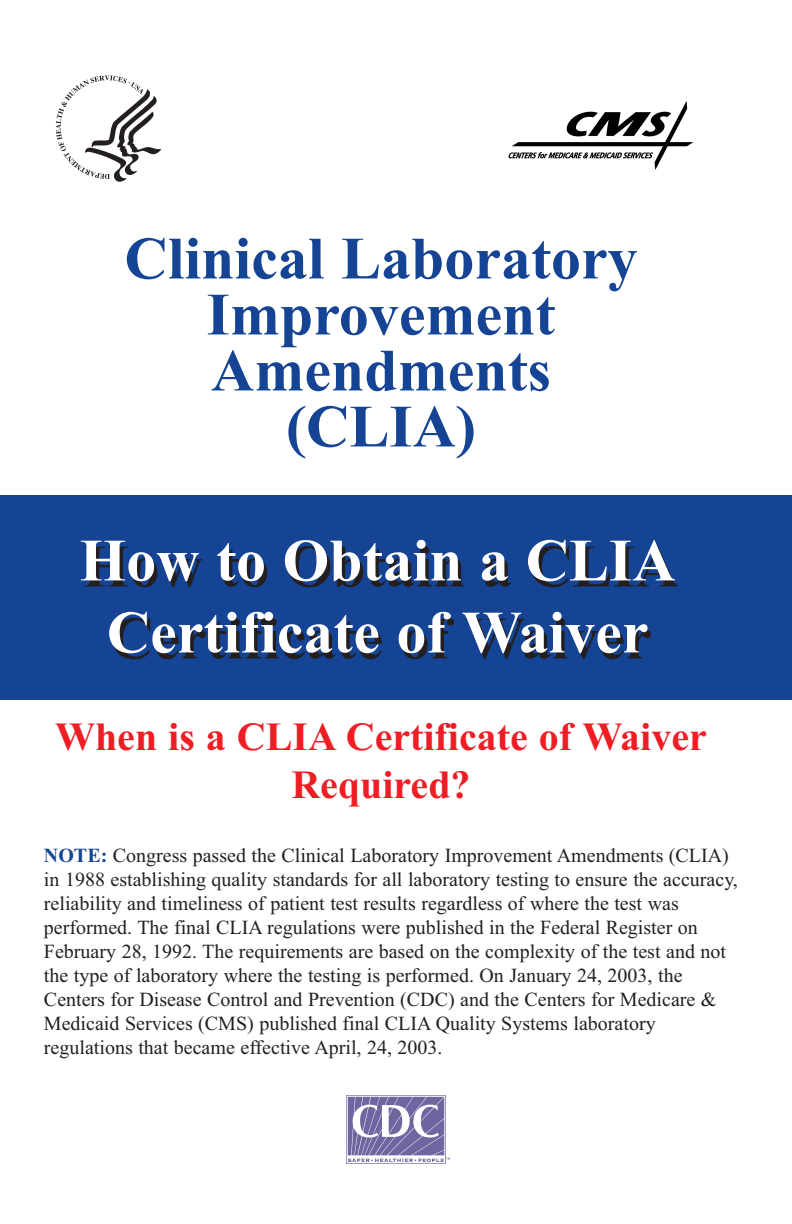
<style>
.page{position:relative;width:792px;height:1224px;background:#fff}
.page>*{position:absolute;margin:0;border:0;box-sizing:border-box;transform-origin:0 0}
.t1{font:60px/56px "Times New Roman Bd MS";color:#154494;text-align:center}
.t2{font:60px/72px "Times New Roman Bd MS";color:#fff;text-align:center}
.t3{font:40px/48px "Times New Roman Bd MS";color:#ee1e24;text-align:center}
.t4{font:20px/24px "Times New Roman MS";color:#231f20}
.s1{font-family:"Times New Roman Bd MS";color:#154494}
</style>
<div class="page">
<div style="left:0;top:495px;width:792px;height:205px;background:#154494"></div>
<svg style="left:56px;top:75px;width:105px;height:107px"></svg>
<img style="left:508px;top:101px;width:185px;height:69px">
<img style="left:346px;top:1095px;width:103px;height:68px">
<h1 class="t1" style="left:124px;top:230px;width:515px">Clinical Laboratory<br>Improvement<br>Amendments (CLIA)</h1>
<h1 class="t2" style="left:80px;top:524px;width:598px">How to Obtain a CLIA<br>Certificate of Waiver</h1>
<h2 class="t3" style="left:55px;top:713px;width:653px">When is a CLIA Certificate of Waiver<br>Required?</h2>
<p class="t4" style="left:44px;top:844px;width:695px"><span class="s1">NOTE:</span> Congress passed the Clinical Laboratory Improvement Amendments (CLIA) in 1988 establishing quality standards for all laboratory testing to ensure the accuracy, reliability and timeliness of patient test results regardless of where the test was performed. The final CLIA regulations were published in the Federal Register on February 28, 1992. The requirements are based on the complexity of the test and not the type of laboratory where the testing is performed. On January 24, 2003, the Centers for Disease Control and Prevention (CDC) and the Centers for Medicare &amp; Medicaid Services (CMS) published final CLIA Quality Systems laboratory regulations that became effective April, 24, 2003.</p>
</div>
